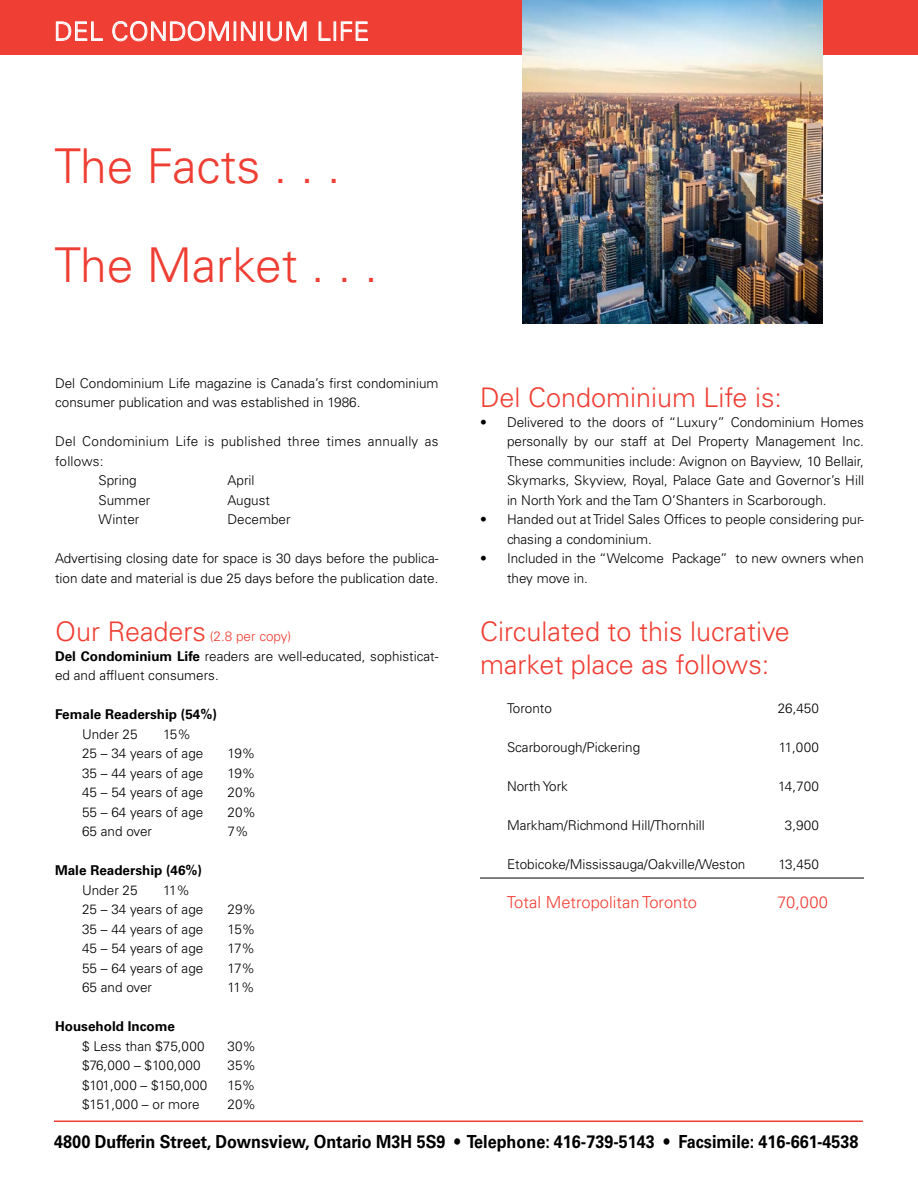
<style>
.page{position:relative;width:918px;height:1188px;background:#fff}
.page>*{position:absolute;margin:0;border:0;box-sizing:border-box;transform-origin:0 0}
.t1{font:300 48px/99px "Univers LT Std";color:#ef3e33}
.t2{font:300 27px/33px "Univers LT Std";color:#ef3e33}
.t3{font:300 25.5px "Univers LT Std";letter-spacing:.02em;color:#fff}
.t4{font:700 18px "Univers LT Std";color:#000;scale:.9 1}
.t5{font:300 16.5px "Univers LT Std";color:#ef3e33}
.t6{font:300 13.5px/19.5px "Univers LT Std";color:#000}
.t7{font:300 13.5px "Univers LT Std";letter-spacing:.02em;color:#000}
.t8{font:700 13.5px "Univers LT Std";color:#000}
.s1{font-size:27px;color:#ef3e33}
.s2{color:#ef3e33}
.s3{font-weight:700}
</style>
<div class="page">
<hr style="left:54px;top:1120px;width:809px;height:2px;background:#ef3e33">
<div style="left:0;top:0;width:918px;height:54px;background:#ef3e33"></div>
<svg style="left:56px;top:21px;width:47px;height:20px"></svg>
<svg style="left:112px;top:21px;width:144px;height:21px"></svg>
<div style="left:260px;top:22px;width:3px;height:19px;border:1px solid #fff"></div>
<svg style="left:267px;top:21px;width:40px;height:21px"></svg>
<svg style="left:318px;top:21px;width:50px;height:20px"></svg>
<img style="left:523px;top:0;width:299px;height:324px">
<hr style="left:480px;top:878px;width:384px;height:1px;background:#000">
<h3 class="t3" style="left:54px;top:16px;width:317px">DEL CONDOMINIUM LIFE</h3>
<h1 class="t1" style="left:54px;top:117px;width:325px">The Facts . . .<br>The Market . . .</h1>
<p class="t6" style="left:55px;top:373px;width:385px">Del Condominium Life magazine is Canada’s first condominium consumer publication and was established in 1986.</p>
<p class="t7" style="left:55px;top:433px;width:385px">Del Condominium Life is published three times annually as</p>
<p class="t7" style="left:55px;top:453px;width:50px">follows:</p>
<p class="t6" style="left:99px;top:471px;width:40px">Spring</p>
<p class="t6" style="left:228px;top:471px;width:28px">April</p>
<p class="t6" style="left:99px;top:490px;width:53px">Summer</p>
<p class="t6" style="left:228px;top:490px;width:44px">August</p>
<p class="t6" style="left:99px;top:510px;width:42px">Winter</p>
<p class="t6" style="left:228px;top:510px;width:65px">December</p>
<p class="t6" style="left:55px;top:549px;width:385px">Advertising closing date for space is 30 days before the publica&shy;tion date and material is due 25 days before the publication date.</p>
<p class="t6" style="left:55px;top:627px;width:385px"><span class="s1">Our Readers</span> <span class="s2">(2.8 per copy)<br></span><span class="s3">Del Condominium Life</span> readers are well-educated, sophisticat&shy;ed and affluent consumers.</p>
<p class="t8" style="left:55px;top:707px;width:163px">Female Readership (54%)</p>
<p class="t6" style="left:82px;top:724px;width:57px">Under 25</p>
<p class="t6" style="left:82px;top:724px;width:123px;text-indent:81px">15%<br>25 – 34 years of age</p>
<p class="t6" style="left:228px;top:744px;width:29px">19%</p>
<p class="t6" style="left:82px;top:763px;width:123px">35 – 44 years of age</p>
<p class="t6" style="left:228px;top:763px;width:29px">19%</p>
<p class="t6" style="left:82px;top:783px;width:123px">45 – 54 years of age</p>
<p class="t6" style="left:228px;top:783px;width:30px">20%</p>
<p class="t6" style="left:82px;top:802px;width:123px">55 – 64 years of age</p>
<p class="t6" style="left:228px;top:802px;width:30px">20%</p>
<p class="t6" style="left:82px;top:822px;width:71px">65 and over</p>
<p class="t6" style="left:228px;top:822px;width:23px">7%</p>
<p class="t8" style="left:55px;top:863px;width:149px">Male Readership (46%)</p>
<p class="t6" style="left:82px;top:880px;width:57px">Under 25</p>
<p class="t6" style="left:82px;top:880px;width:123px;text-indent:81px">11%<br>25 – 34 years of age</p>
<p class="t6" style="left:228px;top:900px;width:30px">29%</p>
<p class="t6" style="left:82px;top:919px;width:123px">35 – 44 years of age</p>
<p class="t6" style="left:228px;top:919px;width:29px">15%</p>
<p class="t6" style="left:82px;top:939px;width:123px">45 – 54 years of age</p>
<p class="t6" style="left:228px;top:939px;width:29px">17%</p>
<p class="t6" style="left:82px;top:958px;width:123px">55 – 64 years of age</p>
<p class="t6" style="left:228px;top:958px;width:29px">17%</p>
<p class="t6" style="left:82px;top:978px;width:71px">65 and over</p>
<p class="t6" style="left:228px;top:978px;width:28px">11%</p>
<p class="t8" style="left:55px;top:1019px;width:122px">Household Income</p>
<p class="t6" style="left:82px;top:1036px;width:124px">$ Less than $75,000</p>
<p class="t6" style="left:228px;top:1036px;width:30px">30%</p>
<p class="t7" style="left:82px;top:1057px;width:120px">$76,000 – $100,000</p>
<p class="t6" style="left:228px;top:1056px;width:30px">35%</p>
<p class="t6" style="left:82px;top:1075px;width:127px">$101,000 – $150,000</p>
<p class="t6" style="left:228px;top:1075px;width:29px">15%</p>
<p class="t6" style="left:82px;top:1095px;width:119px">$151,000 – or more</p>
<p class="t6" style="left:228px;top:1095px;width:30px">20%</p>
<h2 class="t2" style="left:480px;top:381px;width:304px">Del Condominium Life is:</h2>
<p class="t6" style="left:507px;top:412px;width:359px;text-align:justify;text-indent:-27px">• Delivered to the doors of “Luxury” Condominium Homes personally by our staff at Del Property Management Inc.<br>These communities include: Avignon on Bayview, 10 Bellair, Skymarks, Skyview, Royal, Palace Gate and Governor’s Hill in North York and the Tam O’Shanters in Scarborough.</p>
<p class="t6" style="left:507px;top:510px;width:358px;text-indent:-27px">• Handed out at Tridel Sales Offices to people considering pur&shy;chasing a condominium.</p>
<p class="t6" style="left:507px;top:549px;width:358px;text-indent:-27px">• Included in the “Welcome Package” to new owners when they move in.</p>
<h2 class="t2" style="left:480px;top:615px;width:311px">Circulated to this lucrative market place as follows:</h2>
<p class="t6" style="left:507px;top:699px;width:46px">Toronto</p>
<p class="t6" style="left:778px;top:699px;width:43px">26,450</p>
<p class="t6" style="left:507px;top:738px;width:135px">Scarborough/Pickering</p>
<p class="t6" style="left:779px;top:738px;width:42px">11,000</p>
<p class="t6" style="left:507px;top:777px;width:63px">North York</p>
<p class="t6" style="left:778px;top:777px;width:42px">14,700</p>
<p class="t6" style="left:507px;top:816px;width:199px">Markham/Richmond Hill/Thornhill</p>
<p class="t6" style="left:785px;top:816px;width:36px">3,900</p>
<p class="t6" style="left:507px;top:855px;width:240px">Etobicoke/Mississauga/Oakville/Weston</p>
<p class="t6" style="left:778px;top:855px;width:42px">13,450</p>
<p class="t5" style="left:507px;top:892px;width:192px">Total Metropolitan Toronto</p>
<p class="t5" style="left:777px;top:892px;width:53px">70,000</p>
<h3 class="t4" style="left:54px;top:1131px;width:895px">4800 Dufferin Street, Downsview, Ontario M3H 5S9 • Telephone: 416-739-5143 • Facsimile: 416-661-4538</h3>
</div>
